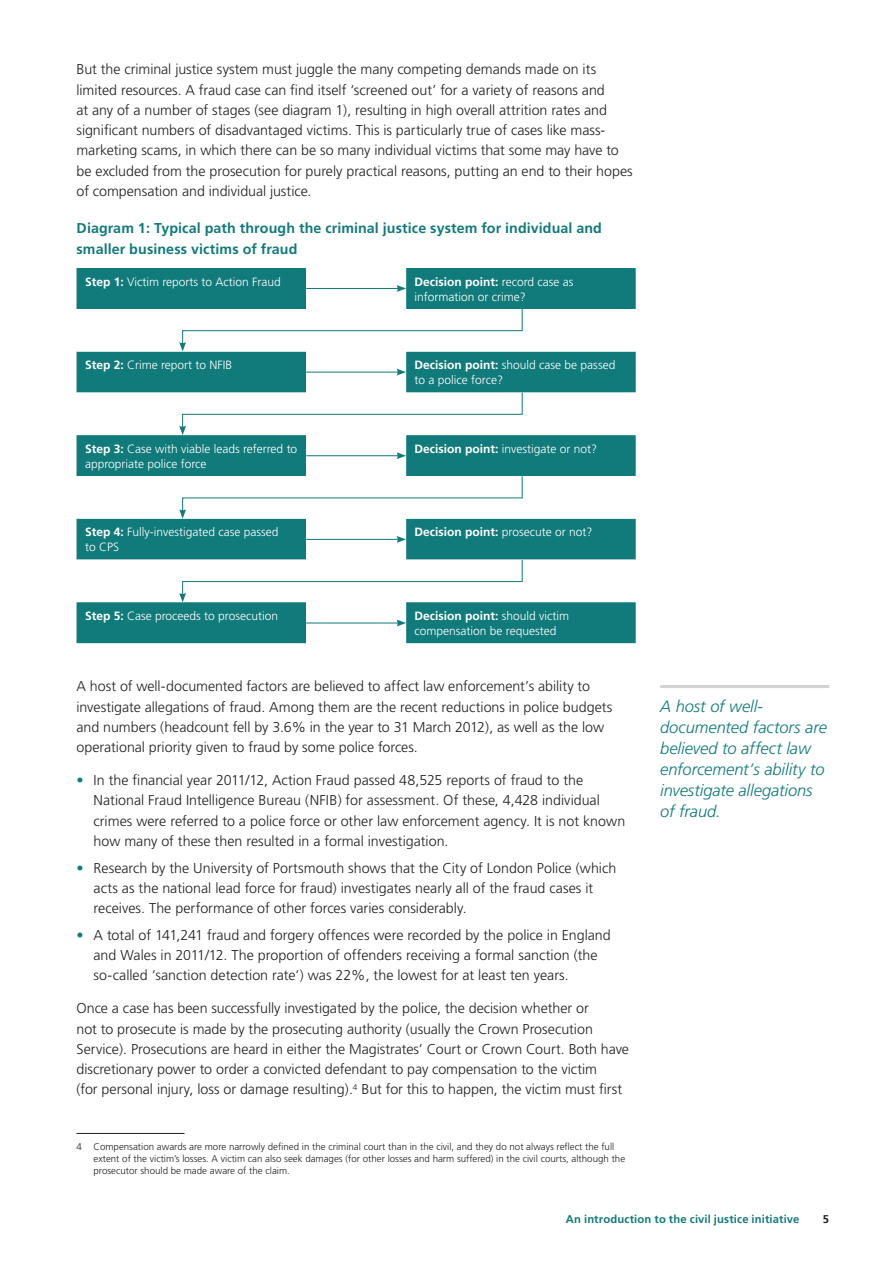
<style>
.page{position:relative;width:893px;height:1263px;background:#fff}
.page>*{position:absolute;margin:0;border:0;box-sizing:border-box;transform-origin:0 0}
.t1{font:italic 300 16.5px/21px "Frutiger";letter-spacing:-.005em;color:#117a7a}
.t2{font:300 14.25px/20.2px "Frutiger";color:#231f20}
.t3{font:700 14.25px/20.2px "Frutiger";letter-spacing:.005em;color:#117a7a}
.t4{font:300 12px/15px "Frutiger";color:#fff}
.t5{font:700 11.25px "Frutiger";letter-spacing:.015em;color:#117a7a}
.t6{font:700 11.25px "Frutiger";color:#231f20}
.t7{font:300 9.75px/12px "Frutiger";color:#231f20}
.s1{font-weight:700}
.s2{color:#117a7a}
</style>
<div class="page">
<svg style="left:77px;top:268px;width:559px;height:375px;fill:#117a7a"></svg>
<hr style="left:306px;top:288px;width:93px;height:1px;background:#117a7a">
<svg style="left:397px;top:285px;width:9px;height:7px"></svg>
<hr style="left:306px;top:372px;width:93px;height:1px;background:#117a7a">
<svg style="left:397px;top:369px;width:9px;height:7px"></svg>
<hr style="left:306px;top:455px;width:93px;height:1px;background:#117a7a">
<svg style="left:397px;top:452px;width:9px;height:7px"></svg>
<hr style="left:306px;top:539px;width:93px;height:1px;background:#117a7a">
<svg style="left:397px;top:536px;width:9px;height:7px"></svg>
<hr style="left:306px;top:623px;width:93px;height:1px;background:#117a7a">
<svg style="left:397px;top:619px;width:9px;height:7px"></svg>
<svg style="left:179px;top:308px;width:344px;height:43px"></svg>
<svg style="left:179px;top:392px;width:344px;height:43px"></svg>
<svg style="left:179px;top:475px;width:344px;height:44px"></svg>
<svg style="left:179px;top:559px;width:344px;height:43px"></svg>
<hr style="left:77px;top:1133px;width:108px;height:1px;background:#231f20">
<hr style="left:660px;top:685px;width:169px;height:3px;background:#d1d2d4">
<p class="t2" style="left:77px;top:60px;width:558px">But the criminal justice system must juggle the many competing demands made on its limited resources. A fraud case can find itself ‘screened out’ for a variety of reasons and<br>at any of a number of stages (see diagram 1), resulting in high overall attrition rates and significant numbers of disadvantaged victims. This is particularly true of cases like mass&shy;marketing scams, in which there can be so many individual victims that some may have to be excluded from the prosecution for purely practical reasons, putting an end to their hopes of compensation and individual justice.</p>
<p class="t3" style="left:77px;top:218px;width:527px">Diagram 1: Typical path through the criminal justice system for individual and smaller business victims of fraud</p>
<p class="t4" style="left:85px;top:274px;width:197px"><span class="s1">Step 1:</span> Victim reports to Action Fraud</p>
<p class="t4" style="left:415px;top:274px;width:160px"><span class="s1">Decision point:</span> record case as information or crime?</p>
<p class="t4" style="left:85px;top:358px;width:149px"><span class="s1">Step 2:</span> Crime report to NFIB</p>
<p class="t4" style="left:415px;top:358px;width:202px"><span class="s1">Decision point:</span> should case be passed to a police force?</p>
<p class="t4" style="left:85px;top:441px;width:214px"><span class="s1">Step 3:</span> Case with viable leads referred to appropriate police force</p>
<p class="t4" style="left:415px;top:441px;width:184px"><span class="s1">Decision point:</span> investigate or not?</p>
<p class="t4" style="left:85px;top:525px;width:195px"><span class="s1">Step 4:</span> Fully-investigated case passed to CPS</p>
<p class="t4" style="left:415px;top:525px;width:179px"><span class="s1">Decision point:</span> prosecute or not?</p>
<p class="t4" style="left:85px;top:608px;width:194px"><span class="s1">Step 5:</span> Case proceeds to prosecution</p>
<p class="t4" style="left:415px;top:608px;width:156px"><span class="s1">Decision point:</span> should victim compensation be requested</p>
<p class="t2" style="left:77px;top:677px;width:537px">A host of well-documented factors are believed to affect law enforcement’s ability to investigate allegations of fraud. Among them are the recent reductions in police budgets and numbers (headcount fell by 3.6% in the year to 31 March 2012), as well as the low operational priority given to fraud by some police forces.</p>
<p class="t2" style="left:94px;top:770px;width:533px;text-indent:-17px"><span class="s2">•</span> In the financial year 2011/12, Action Fraud passed 48,525 reports of fraud to the National Fraud Intelligence Bureau (NFIB) for assessment. Of these, 4,428 individual crimes were referred to a police force or other law enforcement agency. It is not known how many of these then resulted in a formal investigation.</p>
<p class="t2" style="left:94px;top:858px;width:524px;text-indent:-17px"><span class="s2">•</span> Research by the University of Portsmouth shows that the City of London Police (which acts as the national lead force for fraud) investigates nearly all of the fraud cases it receives. The performance of other forces varies considerably.</p>
<p class="t2" style="left:94px;top:925px;width:519px;text-indent:-17px"><span class="s2">•</span> A total of 141,241 fraud and forgery offences were recorded by the police in England and Wales in 2011/12. The proportion of offenders receiving a formal sanction (the so-called ‘sanction detection rate’) was 22%, the lowest for at least ten years.</p>
<p class="t2" style="left:77px;top:998px;width:554px">Once a case has been successfully investigated by the police, the decision whether or<br>not to prosecute is made by the prosecuting authority (usually the Crown Prosecution Service). Prosecutions are heard in either the Magistrates’ Court or Crown Court. Both have discretionary power to order a convicted defendant to pay compensation to the victim<br>(for personal injury, loss or damage resulting).<sup>4</sup> But for this to happen, the victim must first</p>
<p class="t7" style="left:94px;top:1140px;width:533px;text-indent:-17px">4 Compensation awards are more narrowly defined in the criminal court than in the civil, and they do not always reflect the full extent of the victim’s losses. A victim can also seek damages (for other losses and harm suffered) in the civil courts, although the prosecutor should be made aware of the claim.</p>
<p class="t1" style="left:660px;top:696px;width:168px">A host of well&shy;documented factors are believed to affect law enforcement’s ability to investigate allegations of fraud.</p>
<p class="t5" style="left:566px;top:1212px;width:235px">An introduction to the civil justice initiative</p>
<p class="t6" style="left:823px;top:1212px;width:8px">5</p>
</div>
